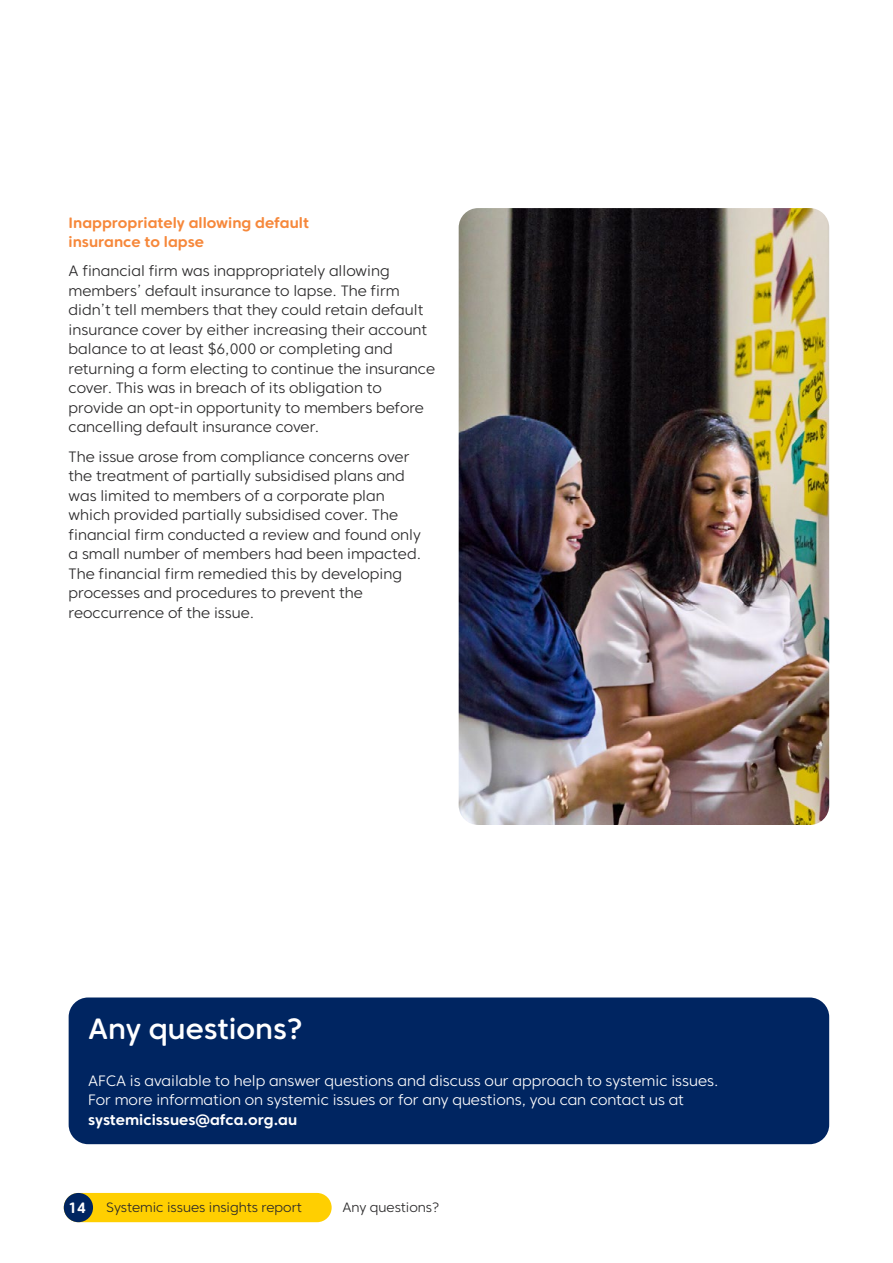
<style>
.page{position:relative;width:893px;height:1263px;background:#fff}
.page>*{position:absolute;margin:0;border:0;box-sizing:border-box;transform-origin:0 0}
.t1{font:500 29.25px "Core Sans CR 55";color:#fff}
.t2{font:300 15px/19.5px "Core Sans CR 35";color:#292829}
.t3{font:300 15px/19.5px "Core Sans CR 35";color:#fff}
.t4{font:700 15px/19.5px "Core Sans CR 65";color:#f6883b}
.t5{font:700 15px "Core Sans CR 65";color:#fff}
.t6{font:300 13.5px "Core Sans CR 35";color:#292829}
</style>
<div class="page">
<div style="left:69px;top:997px;width:760px;height:147px;background:#002561;border-radius:20px"></div>
<img style="left:459px;top:208px;width:370px;height:617px">
<div style="left:64px;top:1193px;width:268px;height:29px;background:#ffcf01;border-radius:15px"></div>
<div style="left:64px;top:1193px;width:29px;height:29px;background:#002561;border-radius:50%"></div>
<p class="t4" style="left:69px;top:212px;width:242px">Inappropriately allowing default insurance to lapse</p>
<p class="t2" style="left:69px;top:261px;width:368px">A financial firm was inappropriately allowing members’ default insurance to lapse. The firm didn’t tell members that they could retain default insurance cover by either increasing their account balance to at least $6,000 or completing and returning a form electing to continue the insurance cover. This was in breach of its obligation to provide an opt-in opportunity to members before cancelling default insurance cover.</p>
<p class="t2" style="left:69px;top:446px;width:354px">The issue arose from compliance concerns over the treatment of partially subsidised plans and was limited to members of a corporate plan which provided partially subsidised cover. The financial firm conducted a review and found only a small number of members had been impacted.<br>The financial firm remedied this by developing processes and procedures to prevent the reoccurrence of the issue.</p>
<h1 class="t1" style="left:88px;top:1011px;width:216px">Any questions?</h1>
<p class="t3" style="left:88px;top:1070px;width:632px">AFCA is available to help answer questions and discuss our approach to systemic issues.<br>For more information on systemic issues or for any questions, you can contact us at</p>
<p class="t5" style="left:88px;top:1110px;width:211px">systemicissues@afca.org.au</p>
<p class="t5" style="left:68px;top:1198px;width:20px">14</p>
<p class="t6" style="left:106px;top:1199px;width:197px">Systemic issues insights report</p>
<p class="t6" style="left:342px;top:1199px;width:99px">Any questions?</p>
</div>
